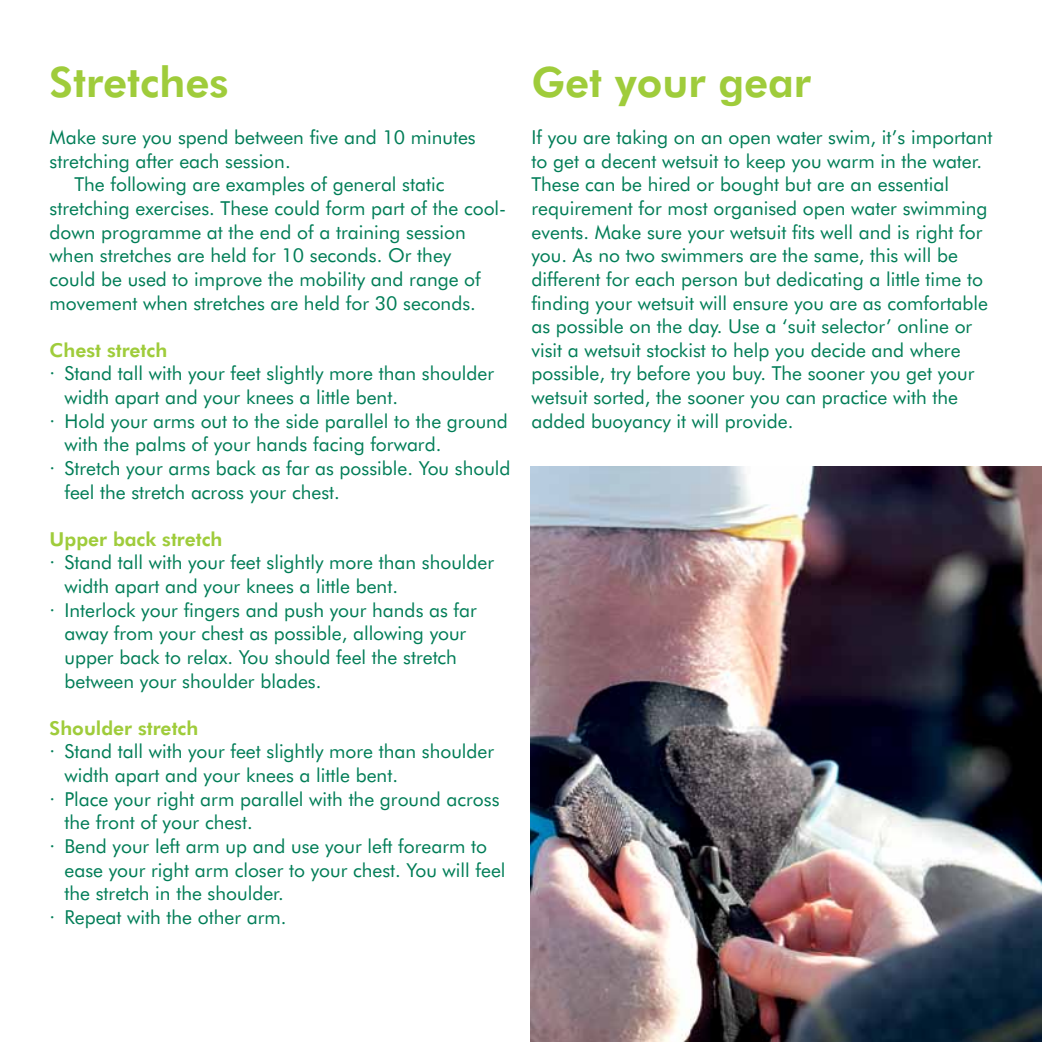
<style>
.page{position:relative;width:1042px;height:1042px;background:#fff}
.page>*{position:absolute;margin:0;border:0;box-sizing:border-box;transform-origin:0 0}
.t1{font:800 42px "Futura BT";color:#9fcc3b}
.t2{font:19.25px/23.6px "Futura BT";color:#007d57}
.t3{font:800 19.25px "Futura BT";color:#9fcc3b}
</style>
<div class="page">
<img style="left:531px;top:466px;width:511px;height:576px">
<h1 class="t1" style="left:50px;top:56px;width:181px">Stretches</h1>
<p class="t2" style="left:50px;top:125px;width:428px">Make sure you spend between five and 10 minutes</p>
<p class="t2" style="left:50px;top:149px;width:243px">stretching after each session.</p>
<p class="t2" style="left:74px;top:173px;width:371px">The following are examples of general static</p>
<p class="t2" style="left:50px;top:196px;width:458px">stretching exercises. These could form part of the cool-</p>
<p class="t2" style="left:50px;top:220px;width:418px">down programme at the end of a training session</p>
<p class="t2" style="left:50px;top:243px;width:403px">when stretches are held for 10 seconds. Or they</p>
<p class="t2" style="left:50px;top:267px;width:433px">could be used to improve the mobility and range of</p>
<p class="t2" style="left:50px;top:291px;width:428px">movement when stretches are held for 30 seconds.</p>
<p class="t3" style="left:50px;top:338px;width:119px">Chest stretch</p>
<p class="t2" style="left:50px;top:362px;width:446px">· Stand tall with your feet slightly more than shoulder</p>
<p class="t2" style="left:64px;top:385px;width:335px">width apart and your knees a little bent.</p>
<p class="t2" style="left:50px;top:409px;width:460px">· Hold your arms out to the side parallel to the ground</p>
<p class="t2" style="left:64px;top:432px;width:378px">with the palms of your hands facing forward.</p>
<p class="t2" style="left:50px;top:456px;width:462px">· Stretch your arms back as far as possible. You should</p>
<p class="t2" style="left:64px;top:480px;width:277px">feel the stretch across your chest.</p>
<p class="t3" style="left:50px;top:527px;width:174px">Upper back stretch</p>
<p class="t2" style="left:50px;top:550px;width:446px">· Stand tall with your feet slightly more than shoulder</p>
<p class="t2" style="left:64px;top:574px;width:335px">width apart and your knees a little bent.</p>
<p class="t2" style="left:50px;top:598px;width:429px">· Interlock your fingers and push your hands as far</p>
<p class="t2" style="left:64px;top:621px;width:403px">away from your chest as possible, allowing your</p>
<p class="t2" style="left:64px;top:645px;width:394px">upper back to relax. You should feel the stretch</p>
<p class="t2" style="left:64px;top:669px;width:258px">between your shoulder blades.</p>
<p class="t3" style="left:50px;top:716px;width:150px">Shoulder stretch</p>
<p class="t2" style="left:50px;top:739px;width:446px">· Stand tall with your feet slightly more than shoulder</p>
<p class="t2" style="left:64px;top:763px;width:335px">width apart and your knees a little bent.</p>
<p class="t2" style="left:50px;top:787px;width:451px">· Place your right arm parallel with the ground across</p>
<p class="t2" style="left:64px;top:810px;width:190px">the front of your chest.</p>
<p class="t2" style="left:50px;top:834px;width:439px">· Bend your left arm up and use your left forearm to</p>
<p class="t2" style="left:64px;top:858px;width:443px">ease your right arm closer to your chest. You will feel</p>
<p class="t2" style="left:64px;top:881px;width:221px">the stretch in the shoulder.</p>
<p class="t2" style="left:50px;top:905px;width:238px">· Repeat with the other arm.</p>
<h1 class="t1" style="left:531px;top:56px;width:281px">Get your gear</h1>
<p class="t2" style="left:531px;top:125px;width:462px">If you are taking on an open water swim, it’s important to get a decent wetsuit to keep you warm in the water.<br>These can be hired or bought but are an essential requirement for most organised open water swimming events. Make sure your wetsuit fits well and is right for you. As no two swimmers are the same, this will be different for each person but dedicating a little time to finding your wetsuit will ensure you are as comfortable as possible on the day. Use a ‘suit selector’ online or visit a wetsuit stockist to help you decide and where possible, try before you buy. The sooner you get your wetsuit sorted, the sooner you can practice with the added buoyancy it will provide.</p>
</div>
